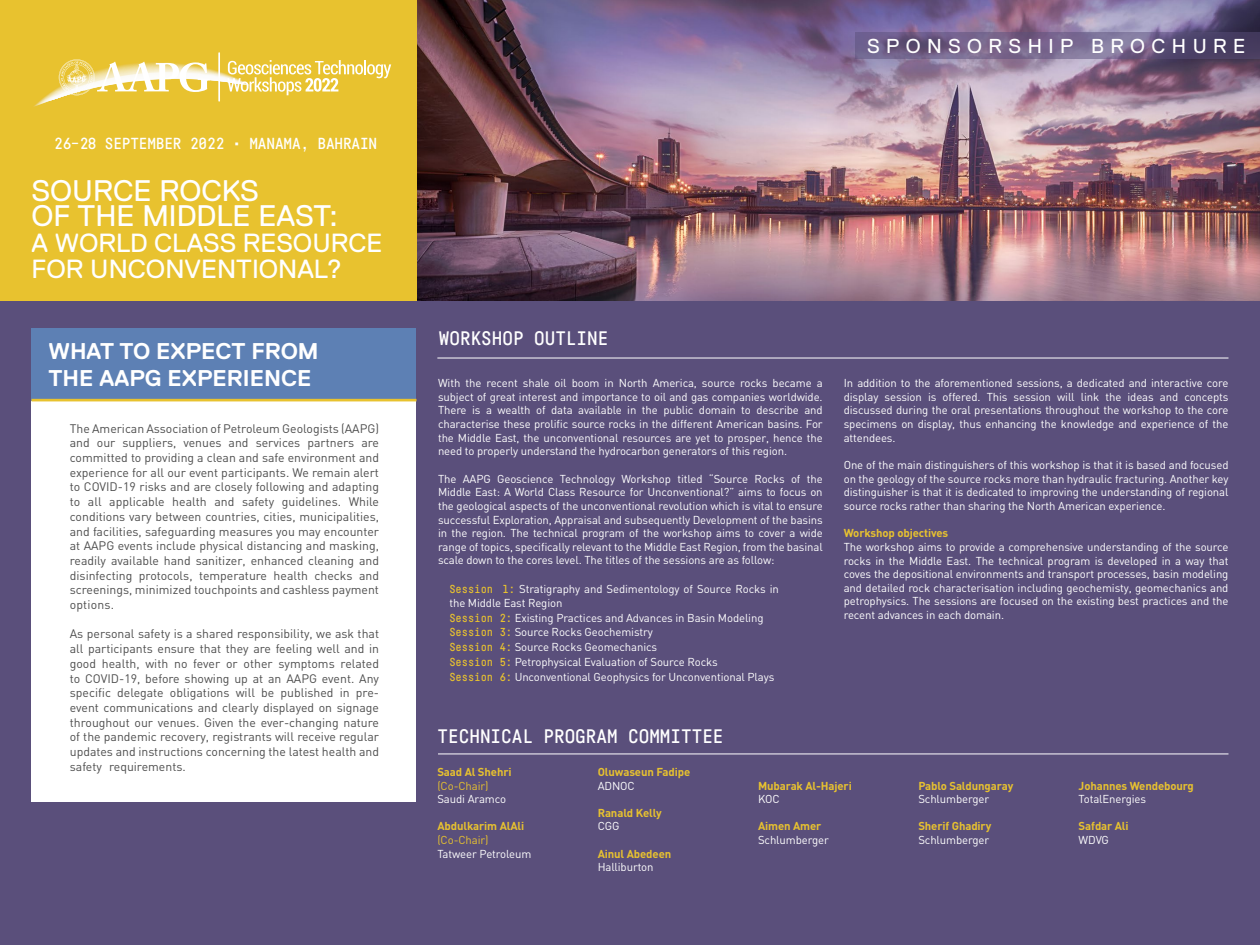
<style>
.page{position:relative;width:1260px;height:945px;background:#fff}
.page>*{position:absolute;margin:0;border:0;box-sizing:border-box;transform-origin:0 0}
.t1{font:29.75px/25.6px "Replica";color:#fff}
.t2{font:26.25px/25.6px "Replica";color:#fff}
.t3{font:700 22.75px/27.3px "Replica";color:#fff}
.t4{font:20.12px "Replica";letter-spacing:.32em;color:#fff}
.t5{font:500 19.25px "Fabrikat Mono";color:#fff}
.t6{font:500 15.75px "Fabrikat Mono";letter-spacing:-.01em;color:#fff}
.t7{font:12.25px/14.7px "DIN";color:#4d4d4d;text-align:justify}
.t8{font:11.38px/13.7px "DIN";letter-spacing:-.01em;color:#fff;text-align:justify}
.t9{font:700 11.38px "DIN";letter-spacing:-.01em;color:#e8c22f}
.t10{font:11.38px "DIN";letter-spacing:-.01em;color:#e8c22f}
.s1{font-family:"Fabrikat Mono";font-weight:500;color:#e8c22f}
</style>
<div class="page">
<div style="left:0;top:239px;width:1260px;height:706px;background:#5a4f7b"></div>
<div style="left:32px;top:328px;width:384px;height:473px;background:#fff"></div>
<div style="left:32px;top:328px;width:384px;height:72px;background:#5d80b4"></div>
<hr style="left:32px;top:399px;width:384px;height:2px;background:#e8c22f">
<hr style="left:438px;top:754px;width:791px;height:1px;background:#fff">
<div style="left:0;top:0;width:417px;height:301px;background:#e8c22f"></div>
<hr style="left:218px;top:52px;width:2px;height:50px;background:#fff">
<svg style="left:34px;top:59px;width:357px;height:48px"></svg>
<hr style="left:437px;top:358px;width:791px;height:1px;background:#fff">
<img style="left:417px;top:0;width:843px;height:301px">
<svg style="left:856px;top:32px;width:404px;height:26px;background:#6b5c83"></svg>
<h3 class="t6" style="left:54px;top:134px;width:325px">26–28 SEPTEMBER 2022 • MANAMA, BAHRAIN</h3>
<h1 class="t1" style="left:32px;top:177px;width:308px">SOURCE ROCKS<br>OF THE MIDDLE EAST:</h1>
<h2 class="t2" style="left:32px;top:230px;width:352px">A WORLD CLASS RESOURCE<br>FOR UNCONVENTIONAL?</h2>
<h3 class="t3" style="left:48px;top:337px;width:272px">WHAT TO EXPECT FROM<br>THE AAPG EXPERIENCE</h3>
<p class="t7" style="left:70px;top:421px;width:311px">The American Association of Petroleum Geologists (AAPG) and our suppliers, venues and services partners are committed to providing a clean and safe environment and experience for all our event participants. We remain alert to COVID-19 risks and are closely following and adapting to all applicable health and safety guidelines. While conditions vary between countries, cities, municipalities, and facilities, safeguarding measures you may encounter at AAPG events include physical distancing and masking, readily available hand sanitizer, enhanced cleaning and disinfecting protocols, temperature health checks and screenings, minimized touchpoints and cashless payment options.</p>
<p class="t7" style="left:70px;top:626px;width:311px">As personal safety is a shared responsibility, we ask that all participants ensure that they are feeling well and in good health, with no fever or other symptoms related to COVID-19, before showing up at an AAPG event. Any specific delegate obligations will be published in pre&shy;event communications and clearly displayed on signage throughout our venues. Given the ever-changing nature of the pandemic recovery, registrants will receive regular updates and instructions concerning the latest health and safety requirements.</p>
<h3 class="t4" style="left:867px;top:35px;width:380px">SPONSORSHIP BROCHURE</h3>
<h3 class="t5" style="left:439px;top:326px;width:171px">WORKSHOP OUTLINE</h3>
<p class="t8" style="left:438px;top:376px;width:386px">With the recent shale oil boom in North America, source rocks became a subject of great interest and importance to oil and gas companies worldwide.<br>There is a wealth of data available in the public domain to describe and characterise these prolific source rocks in the different American basins. For the Middle East, the unconventional resources are yet to prosper, hence the need to properly understand the hydrocarbon generators of this region.</p>
<p class="t8" style="left:438px;top:471px;width:386px">The AAPG Geoscience Technology Workshop titled “Source Rocks of the Middle East: A World Class Resource for Unconventional?” aims to focus on the geological aspects of the unconventional revolution which is vital to ensure successful Exploration, Appraisal and subsequently Development of the basins in the region. The technical program of the workshop aims to cover a wide range of topics, specifically relevant to the Middle East Region, from the basinal scale down to the cores level. The titles of the sessions are as follow:</p>
<p class="t8" style="left:449px;top:582px;width:331px"><span class="s1">Session 1:</span> Stratigraphy and Sedimentology of Source Rocks in the Middle East Region</p>
<p class="t8" style="left:449px;top:610px;width:326px;line-height:14.9px;text-align:left"><span class="s1">Session 2:</span> Existing Practices and Advances in Basin Modeling <span class="s1">Session 3:</span> Source Rocks Geochemistry<br><span class="s1">Session 4:</span> Source Rocks Geomechanics<br><span class="s1">Session 5:</span> Petrophysical Evaluation of Source Rocks<br><span class="s1">Session 6:</span> Unconventional Geophysics for Unconventional Plays</p>
<p class="t8" style="left:844px;top:376px;width:386px">In addition to the aforementioned sessions, a dedicated and interactive core display session is offered. This session will link the ideas and concepts discussed during the oral presentations throughout the workshop to the core specimens on display, thus enhancing the knowledge and experience of the attendees.</p>
<p class="t8" style="left:844px;top:458px;width:386px">One of the main distinguishers of this workshop is that it is based and focused on the geology of the source rocks more than hydraulic fracturing. Another key distinguisher is that it is dedicated to improving the understanding of regional source rocks rather than sharing the North American experience.</p>
<p class="t9" style="left:844px;top:526px;width:106px">Workshop objectives</p>
<p class="t8" style="left:844px;top:540px;width:386px">The workshop aims to provide a comprehensive understanding of the source rocks in the Middle East. The technical program is developed in a way that coves the depositional environments and transport processes, basin modeling and detailed rock characterisation including geochemisty, geomechanics and petrophysics. The sessions are focused on the existing best practices and the recent advances in each domain.</p>
<h3 class="t5" style="left:438px;top:724px;width:287px">TECHNICAL PROGRAM COMMITTEE</h3>
<p class="t9" style="left:437px;top:764px;width:76px">Saad Al Shehri</p>
<p class="t10" style="left:437px;top:778px;width:53px">(Co-Chair)</p>
<p class="t8" style="left:437px;top:792px;width:70px">Saudi Aramco</p>
<p class="t9" style="left:437px;top:819px;width:88px">Abdulkarim AlAli</p>
<p class="t10" style="left:437px;top:833px;width:53px">(Co-Chair)</p>
<p class="t8" style="left:437px;top:847px;width:95px">Tatweer Petroleum</p>
<p class="t9" style="left:598px;top:764px;width:94px">Oluwaseun Fadipe</p>
<p class="t8" style="left:598px;top:778px;width:39px">ADNOC</p>
<p class="t9" style="left:598px;top:805px;width:66px">Ranald Kelly</p>
<p class="t8" style="left:598px;top:819px;width:23px">CGG</p>
<p class="t9" style="left:598px;top:846px;width:75px">Ainul Abedeen</p>
<p class="t8" style="left:598px;top:860px;width:57px">Halliburton</p>
<p class="t9" style="left:758px;top:778px;width:95px">Mubarak Al-Hajeri</p>
<p class="t8" style="left:758px;top:792px;width:23px">KOC</p>
<p class="t9" style="left:758px;top:819px;width:65px">Aimen Amer</p>
<p class="t8" style="left:758px;top:833px;width:72px">Schlumberger</p>
<p class="t9" style="left:918px;top:778px;width:96px">Pablo Saldungaray</p>
<p class="t8" style="left:918px;top:792px;width:72px">Schlumberger</p>
<p class="t9" style="left:918px;top:819px;width:75px">Sherif Ghadiry</p>
<p class="t8" style="left:918px;top:833px;width:72px">Schlumberger</p>
<p class="t9" style="left:1079px;top:778px;width:117px">Johannes Wendebourg</p>
<p class="t8" style="left:1079px;top:792px;width:69px">TotalEnergies</p>
<p class="t9" style="left:1079px;top:819px;width:52px">Safdar Ali</p>
<p class="t8" style="left:1079px;top:833px;width:32px">WDVG</p>
</div>
